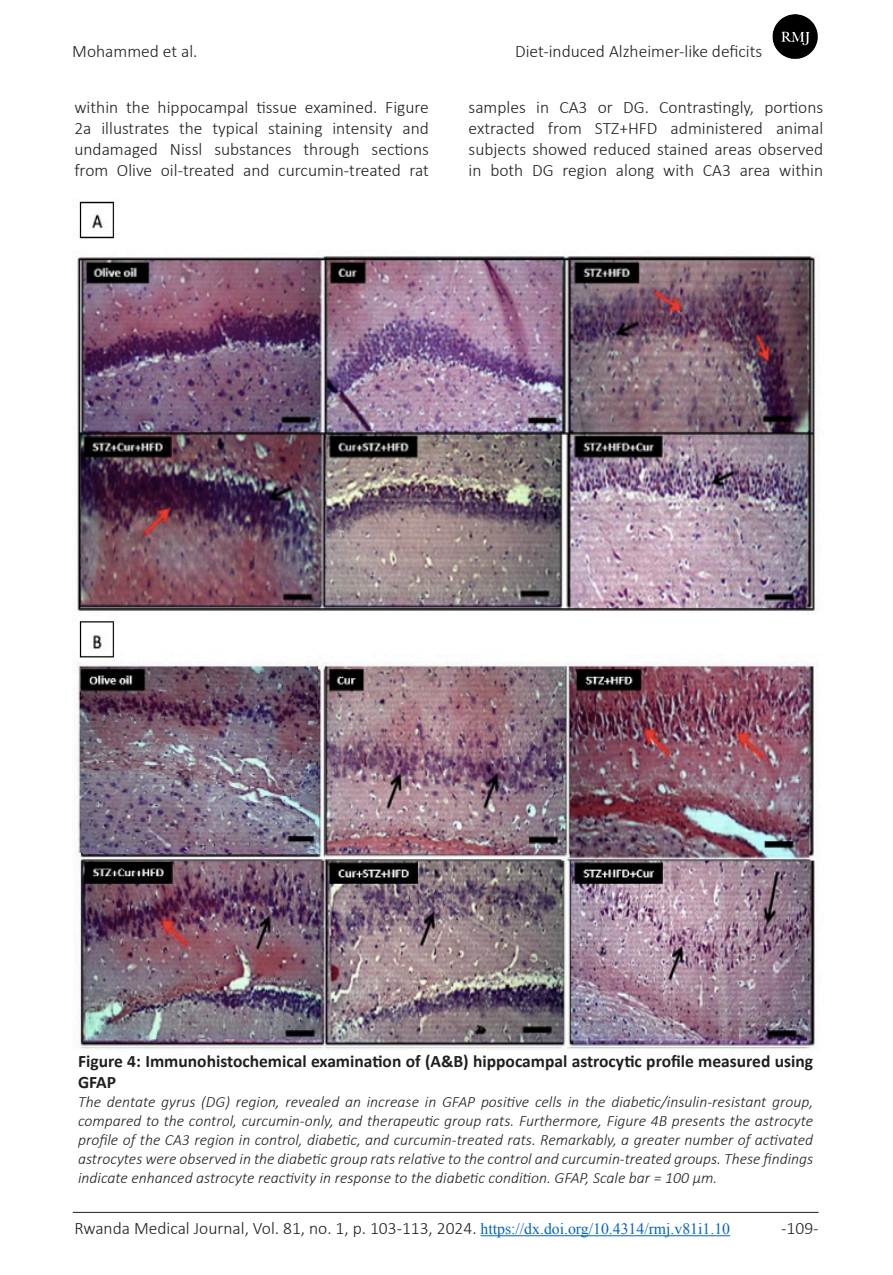
<style>
.page{position:relative;width:893px;height:1275px;background:#fff}
.page>*{position:absolute;margin:0;border:0;box-sizing:border-box;transform-origin:0 0}
.t1{font:300 17.5px/21px "Calibri";color:#231f20;text-align:justify}
.t2{font:700 17.5px/21px "Calibri";color:#231f20}
.t3{font:italic 300 15.75px/18.9px "Calibri";color:#231f20;text-align:justify}
.s1{font-family:"Times New Roman";font-weight:400;font-size:15.75px;color:#0563c1}
</style>
<div class="page">
<hr style="left:481px;top:1235px;width:249px;height:1px;background:#0563c1">
<hr style="left:73px;top:1212px;width:746px;height:1px;background:#231f20">
<img style="left:772px;top:14px;width:46px;height:45px">
<img style="left:74px;top:201px;width:742px;height:850px">
<p class="t1" style="left:72px;top:41px;width:127px">Mohammed et al.</p>
<p class="t1" style="left:515px;top:41px;width:249px">Diet-induced Alzheimer-like deficits</p>
<p class="t1" style="left:74px;top:97px;width:356px">within the hippocampal tissue examined. Figure 2a illustrates the typical staining intensity and undamaged Nissl substances through sections from Olive oil-treated and curcumin-treated rat</p>
<p class="t1" style="left:469px;top:97px;width:356px">samples in CA3 or DG. Contrastingly, portions extracted from STZ+HFD administered animal subjects showed reduced stained areas observed in both DG region along with CA3 area within</p>
<p class="t2" style="left:78px;top:1050px;width:737px">Figure 4: Immunohistochemical examination of (A&amp;B) hippocampal astrocytic profile measured using<br>GFAP</p>
<p class="t3" style="left:78px;top:1092px;width:737px">The dentate gyrus (DG) region, revealed an increase in GFAP positive cells in the diabetic/insulin-resistant group, compared to the control, curcumin-only, and therapeutic group rats. Furthermore, Figure 4B presents the astrocyte profile of the CA3 region in control, diabetic, and curcumin-treated rats. Remarkably, a greater number of activated astrocytes were observed in the diabetic group rats relative to the control and curcumin-treated groups. These findings indicate enhanced astrocyte reactivity in response to the diabetic condition. GFAP, Scale bar = 100 μm.</p>
<p class="t1" style="left:74px;top:1217px;width:657px">Rwanda Medical Journal, Vol. 81, no. 1, p. 103-113, 2024. <span class="s1">https://dx.doi.org/10.4314/rmj.v81i1.10</span></p>
<p class="t1" style="left:781px;top:1217px;width:39px">-109-</p>
</div>
